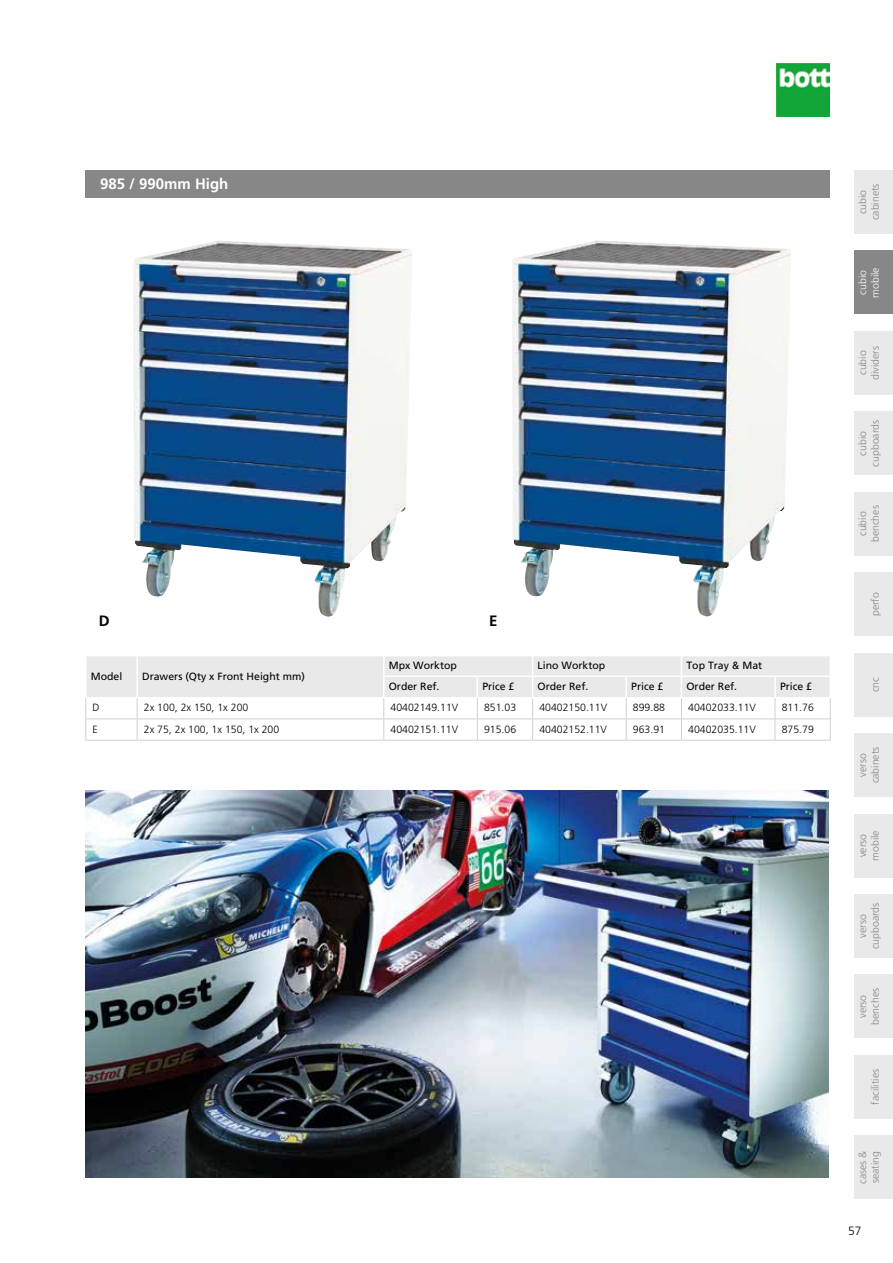
<style>
.page{position:relative;width:893px;height:1263px;background:#fff}
.page>*{position:absolute;margin:0;border:0;box-sizing:border-box;transform-origin:0 0}
.t1{font:700 15px "Frutiger LT Pro";color:#fff}
.t2{font:700 15px "Frutiger LT Pro";color:#000}
.t3{font:300 12px "Frutiger LT Pro";color:#000}
.t4{font:300 10.5px "Frutiger LT Pro";color:#000}
.t5{font:300 10.5px/12.6px "Frutiger LT Pro";color:#878787;text-align:center}
.t6{font:10.5px "Frutiger LT Pro";color:#000}
.t7{font:300 10.5px/12.6px "Frutiger LT Pro";color:#fff}
</style>
<div class="page">
<img style="left:776px;top:64px;width:53px;height:53px">
<div style="left:85px;top:170px;width:744px;height:28px;background:#878787"></div>
<div style="left:855px;top:170px;width:38px;height:64px;background:#e9e9e9"></div>
<div style="left:855px;top:331px;width:38px;height:64px;background:#e9e9e9"></div>
<div style="left:855px;top:411px;width:38px;height:64px;background:#e9e9e9"></div>
<div style="left:855px;top:492px;width:38px;height:64px;background:#e9e9e9"></div>
<div style="left:855px;top:572px;width:38px;height:64px;background:#e9e9e9"></div>
<div style="left:855px;top:653px;width:38px;height:63px;background:#e9e9e9"></div>
<div style="left:855px;top:733px;width:38px;height:64px;background:#e9e9e9"></div>
<div style="left:855px;top:814px;width:38px;height:63px;background:#e9e9e9"></div>
<div style="left:855px;top:894px;width:38px;height:64px;background:#e9e9e9"></div>
<div style="left:855px;top:974px;width:38px;height:64px;background:#e9e9e9"></div>
<div style="left:855px;top:1055px;width:38px;height:64px;background:#e9e9e9"></div>
<div style="left:855px;top:1135px;width:38px;height:64px;background:#e9e9e9"></div>
<div style="left:855px;top:251px;width:38px;height:63px;background:#878787"></div>
<img style="left:513px;top:240px;width:278px;height:377px">
<img style="left:134px;top:241px;width:278px;height:376px">
<img style="left:85px;top:791px;width:744px;height:387px">
<hr style="left:85px;top:740px;width:52px;height:1px;background:#d0d0d0">
<hr style="left:137px;top:740px;width:247px;height:1px;background:#d0d0d0">
<hr style="left:384px;top:740px;width:93px;height:1px;background:#d0d0d0">
<hr style="left:477px;top:740px;width:56px;height:1px;background:#d0d0d0">
<hr style="left:533px;top:740px;width:93px;height:1px;background:#d0d0d0">
<hr style="left:626px;top:740px;width:55px;height:1px;background:#d0d0d0">
<hr style="left:681px;top:740px;width:94px;height:1px;background:#d0d0d0">
<hr style="left:775px;top:740px;width:56px;height:1px;background:#d0d0d0">
<svg style="left:85px;top:656px;width:746px;height:84px"></svg>
<hr style="left:775px;top:675px;width:56px;height:2px;background:#fff">
<hr style="left:774px;top:677px;width:2px;height:20px;background:#fff">
<hr style="left:829px;top:677px;width:2px;height:20px;background:#fff">
<hr style="left:384px;top:697px;width:93px;height:1px;background:#fff">
<hr style="left:477px;top:697px;width:56px;height:1px;background:#fff">
<hr style="left:533px;top:697px;width:93px;height:1px;background:#fff">
<hr style="left:626px;top:697px;width:55px;height:1px;background:#fff">
<hr style="left:681px;top:697px;width:94px;height:1px;background:#fff">
<hr style="left:775px;top:697px;width:56px;height:1px;background:#fff">
<h1 class="t1" style="left:100px;top:175px;width:130px">985 / 990mm High</h1>
<h1 class="t2" style="left:99px;top:612px;width:12px">D</h1>
<h1 class="t2" style="left:489px;top:612px;width:10px">E</h1>
<p class="t6" style="left:91px;top:670px;width:33px">Model</p>
<p class="t6" style="left:142px;top:670px;width:164px">Drawers (Qty x Front Height mm)</p>
<p class="t6" style="left:389px;top:659px;width:70px">Mpx Worktop</p>
<p class="t6" style="left:538px;top:659px;width:69px">Lino Worktop</p>
<p class="t6" style="left:686px;top:659px;width:77px">Top Tray &amp; Mat</p>
<p class="t6" style="left:389px;top:680px;width:52px">Order Ref.</p>
<p class="t6" style="left:482px;top:680px;width:34px">Price £</p>
<p class="t6" style="left:538px;top:680px;width:52px">Order Ref.</p>
<p class="t6" style="left:631px;top:680px;width:34px">Price £</p>
<p class="t6" style="left:686px;top:680px;width:52px">Order Ref.</p>
<p class="t6" style="left:780px;top:680px;width:34px">Price £</p>
<p class="t4" style="left:93px;top:702px;width:9px">D</p>
<p class="t4" style="left:144px;top:702px;width:106px">2x 100, 2x 150, 1x 200</p>
<p class="t4" style="left:391px;top:702px;width:69px">40402149.11V</p>
<p class="t4" style="left:484px;top:702px;width:34px">851.03</p>
<p class="t4" style="left:539px;top:702px;width:69px">40402150.11V</p>
<p class="t4" style="left:633px;top:702px;width:34px">899.88</p>
<p class="t4" style="left:688px;top:702px;width:69px">40402033.11V</p>
<p class="t4" style="left:782px;top:702px;width:34px">811.76</p>
<p class="t4" style="left:93px;top:723px;width:7px">E</p>
<p class="t4" style="left:144px;top:723px;width:137px">2x 75, 2x 100, 1x 150, 1x 200</p>
<p class="t4" style="left:390px;top:723px;width:69px">40402151.11V</p>
<p class="t4" style="left:484px;top:723px;width:34px">915.06</p>
<p class="t4" style="left:539px;top:723px;width:69px">40402152.11V</p>
<p class="t4" style="left:633px;top:723px;width:34px">963.91</p>
<p class="t4" style="left:688px;top:723px;width:69px">40402035.11V</p>
<p class="t4" style="left:782px;top:723px;width:34px">875.79</p>
<p class="t5" style="left:856px;top:220px;width:38px;rotate:-90deg">cubio cabinets</p>
<p class="t7" style="left:856px;top:298px;width:32px;rotate:-90deg">cubio mobile</p>
<p class="t5" style="left:856px;top:380px;width:35px;rotate:-90deg">cubio dividers</p>
<p class="t5" style="left:856px;top:467px;width:48px;rotate:-90deg">cubio cupboards</p>
<p class="t5" style="left:856px;top:542px;width:38px;rotate:-90deg">cubio benches</p>
<p class="t5" style="left:869px;top:616px;width:25px;rotate:-90deg">perfo</p>
<p class="t5" style="left:869px;top:692px;width:17px;rotate:-90deg">cnc</p>
<p class="t5" style="left:856px;top:783px;width:38px;rotate:-90deg">verso cabinets</p>
<p class="t5" style="left:856px;top:861px;width:32px;rotate:-90deg">verso mobile</p>
<p class="t5" style="left:856px;top:949px;width:48px;rotate:-90deg">verso cupboards</p>
<p class="t5" style="left:856px;top:1025px;width:38px;rotate:-90deg">verso benches</p>
<p class="t5" style="left:869px;top:1105px;width:37px;rotate:-90deg">facilities</p>
<p class="t5" style="left:856px;top:1184px;width:35px;text-align:left;rotate:-90deg">cases &amp; seating</p>
<p class="t3" style="left:848px;top:1224px;width:15px">57</p>
</div>
